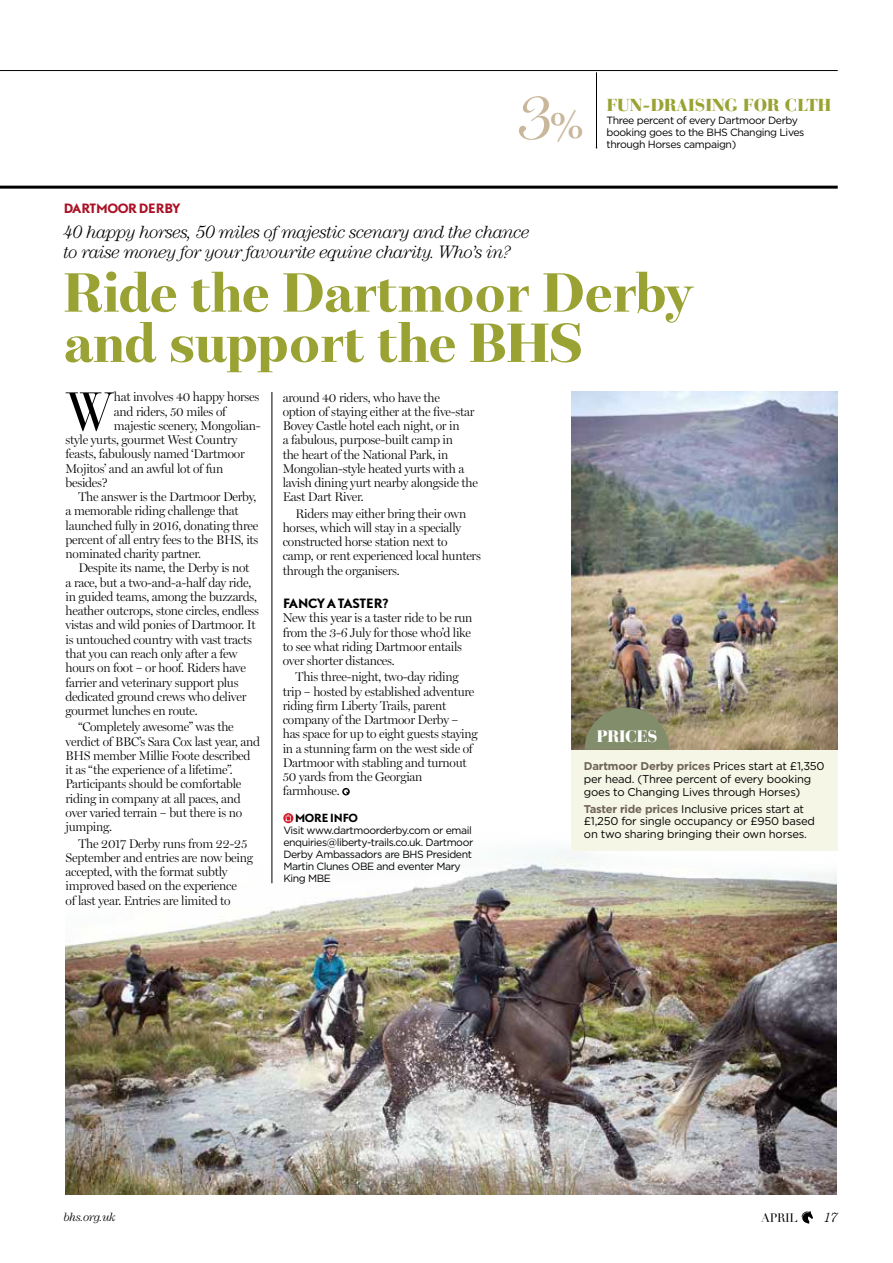
<style>
.page{position:relative;width:893px;height:1263px;background:#fff}
.page>*{position:absolute;margin:0;border:0;box-sizing:border-box;transform-origin:0 0}
.t1{font:300 67.8px "Miller Display";color:#c8b79a}
.t2{font:800 54.75px/50.2px "Narziss Text";letter-spacing:-.02em;color:#99a233}
.t3{font:53.25px "Bauer Bodoni";color:#000}
.t4{font:italic 300 18px/19.5px "Century";letter-spacing:-.04em;color:#000}
.t5{font:900 17.25px "Bauer Bodoni";color:#99a233}
.t6{font:900 16.5px "Bauer Bodoni";letter-spacing:-.02em;color:#fff}
.t7{font:italic 300 13.5px "Century IT Cby BT";color:#000}
.t8{font:300 12.75px/14.2px "Miller Display";letter-spacing:-.02em;color:#000}
.t9{font:700 12px "DTL Nobel T";letter-spacing:-.06em;color:#aa1124}
.t10{font:700 12px "DTL Nobel T";letter-spacing:-.04em;color:#000}
.t11{font:italic 300 12px "Century IT Cby BT";letter-spacing:-.04em;color:#000}
.t12{font:12px "Didot";letter-spacing:-.04em;color:#000}
.t13{font:11.25px/12.8px "Gotham";letter-spacing:-.02em;color:#000}
.t14{font:10.5px/12px "Gotham";letter-spacing:-.04em;color:#000}
.t15{font:700 10.5px "DTL Nobel T";letter-spacing:-.055em;color:#000}
.s1{font-weight:600;font-size:40.8px}
.s2{font-weight:700;color:#706359}
</style>
<div class="page">
<img style="left:66px;top:718px;width:771px;height:477px">
<svg style="left:801px;top:1211px;width:12px;height:12px"></svg>
<hr style="left:0;top:70px;width:838px;height:1px;background:#000">
<hr style="left:0;top:186px;width:838px;height:3px;background:#000">
<hr style="left:596px;top:72px;width:1px;height:76px;background:#000">
<img style="left:571px;top:392px;width:267px;height:358px">
<svg style="left:342px;top:788px;width:8px;height:7px"></svg>
<svg style="left:344px;top:789px;width:4px;height:5px"></svg>
<svg style="left:283px;top:813px;width:10px;height:10px"></svg>
<svg style="left:286px;top:814px;width:5px;height:7px"></svg>
<hr style="left:272px;top:392px;width:1px;height:491px;background:#000">
<div style="left:571px;top:750px;width:267px;height:100px;background:#f5f6e5"></div>
<svg style="left:585px;top:707px;width:84px;height:42px;background:#808767"></svg>
<h1 class="t1" style="left:517px;top:74px;width:69px">3<span class="s1">%</span></h1>
<h3 class="t5" style="left:607px;top:94px;width:226px">FUN-DRAISING FOR CLTH</h3>
<p class="t14" style="left:607px;top:114px;width:199px">Three percent of every Dartmoor Derby booking goes to the BHS Changing Lives through Horses campaign)</p>
<p class="t9" style="left:63px;top:200px;width:118px">DARTMOOR DERBY</p>
<h3 class="t4" style="left:64px;top:222px;width:468px">40 happy horses, 50 miles of majestic scenary and the chance to raise money for your favourite equine charity. Who’s in?</h3>
<h2 class="t2" style="left:63px;top:269px;width:633px">Ride the Dartmoor Derby and support the BHS</h2>
<h3 class="t3" style="left:65px;top:380px;width:52px">W</h3>
<p class="t8" style="left:114px;top:390px;width:147px">hat involves 40 happy horses</p>
<p class="t8" style="left:114px;top:404px;width:114px">and riders, 50 miles of</p>
<p class="t8" style="left:114px;top:418px;width:148px">majestic scenery, Mongolian-</p>
<p class="t8" style="left:66px;top:432px;width:173px">style yurts, gourmet West Country</p>
<p class="t8" style="left:66px;top:447px;width:181px">feasts, fabulously named ‘Dartmoor</p>
<p class="t8" style="left:66px;top:461px;width:159px">Mojitos’ and an awful lot of fun</p>
<p class="t8" style="left:66px;top:475px;width:44px">besides?</p>
<p class="t8" style="left:78px;top:489px;width:179px">The answer is the Dartmoor Derby,</p>
<p class="t8" style="left:66px;top:504px;width:175px">a memorable riding challenge that</p>
<p class="t8" style="left:66px;top:518px;width:194px">launched fully in 2016, donating three</p>
<p class="t8" style="left:66px;top:532px;width:194px">percent of all entry fees to the BHS, its</p>
<p class="t8" style="left:66px;top:546px;width:137px">nominated charity partner.</p>
<p class="t8" style="left:78px;top:561px;width:173px">Despite its name, the Derby is not</p>
<p class="t8" style="left:66px;top:575px;width:187px">a race, but a two-and-a-half day ride,</p>
<p class="t8" style="left:66px;top:589px;width:193px">in guided teams, among the buzzards,</p>
<p class="t8" style="left:66px;top:603px;width:195px">heather outcrops, stone circles, endless</p>
<p class="t8" style="left:66px;top:618px;width:192px">vistas and wild ponies of Dartmoor. It</p>
<p class="t8" style="left:66px;top:632px;width:188px">is untouched country with vast tracts</p>
<p class="t8" style="left:66px;top:646px;width:173px">that you can reach only after a few</p>
<p class="t8" style="left:66px;top:660px;width:182px">hours on foot – or hoof. Riders have</p>
<p class="t8" style="left:66px;top:675px;width:174px">farrier and veterinary support plus</p>
<p class="t8" style="left:66px;top:689px;width:182px">dedicated ground crews who deliver</p>
<p class="t8" style="left:66px;top:703px;width:134px">gourmet lunches en route.</p>
<p class="t8" style="left:66px;top:720px;width:196px;text-indent:13px">“Completely awesome” was the verdict of BBC’s Sara Cox last year, and<br>BHS member Millie Foote described it as “the experience of a lifetime”.<br>Participants should be comfortable riding in company at all paces, and over varied terrain – but there is no jumping.</p>
<p class="t8" style="left:66px;top:836px;width:189px;text-indent:13px">The 2017 Derby runs from 22-25<br>September and entries are now being accepted, with the format subtly improved based on the experience<br>of last year. Entries are limited to</p>
<p class="t8" style="left:283px;top:390px;width:197px">around 40 riders, who have the<br>option of staying either at the five-star Bovey Castle hotel each night, or in<br>a fabulous, purpose-built camp in<br>the heart of the National Park, in Mongolian-style heated yurts with a lavish dining yurt nearby alongside the East Dart River.</p>
<p class="t8" style="left:283px;top:506px;width:200px;text-indent:13px">Riders may either bring their own horses, which will stay in a specially constructed horse station next to camp, or rent experienced local hunters through the organisers.</p>
<p class="t10" style="left:283px;top:595px;width:107px">FANCY A TASTER?</p>
<p class="t8" style="left:283px;top:611px;width:191px">New this year is a taster ride to be run from the 3-6 July for those who’d like to see what riding Dartmoor entails over shorter distances.</p>
<p class="t8" style="left:283px;top:670px;width:196px;text-indent:13px">This three-night, two-day riding trip – hosted by established adventure riding firm Liberty Trails, parent company of the Dartmoor Derby – has space for up to eight guests staying in a stunning farm on the west side of<br>Dartmoor with stabling and turnout<br>50 yards from the Georgian farmhouse.</p>
<p class="t15" style="left:295px;top:811px;width:65px">MORE INFO</p>
<p class="t14" style="left:283px;top:824px;width:191px">Visit www.dartmoorderby.com or email enquiries@liberty-trails.co.uk. Dartmoor<br>Derby Ambassadors are BHS President<br>Martin Clunes OBE and eventer Mary<br>King MBE</p>
<p class="t6" style="left:597px;top:726px;width:62px">PRICES</p>
<p class="t13" style="left:584px;top:760px;width:242px"><span class="s2">Dartmoor Derby prices</span> Prices start at £1,350 per head. (Three percent of every booking goes to Changing Lives through Horses)</p>
<p class="t13" style="left:584px;top:802px;width:233px"><span class="s2">Taster ride prices</span> Inclusive prices start at £1,250 for single occupancy or £950 based on two sharing bringing their own horses.</p>
<p class="t11" style="left:64px;top:1210px;width:54px">bhs.org.uk</p>
<p class="t12" style="left:761px;top:1210px;width:38px">APRIL</p>
<p class="t7" style="left:824px;top:1209px;width:16px">17</p>
</div>
